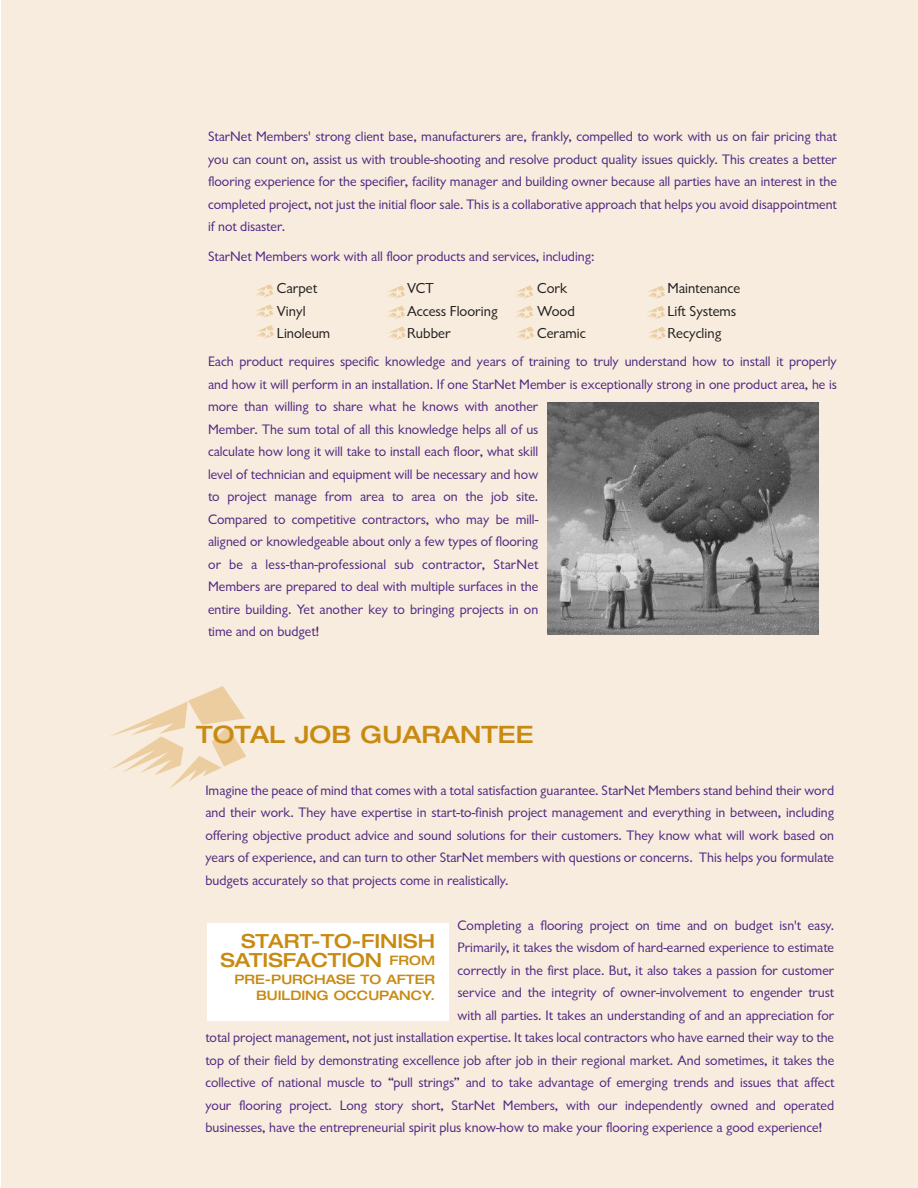
<style>
.page{position:relative;width:918px;height:1188px;background:#fff}
.page>*{position:absolute;margin:0;border:0;box-sizing:border-box;transform-origin:0 0}
.t1{font:500 expanded 24px "Helvetica Neue";color:#c88a11}
.t2{font:500 expanded 19.5px/18.9px "Helvetica Neue";color:#c88a11;text-align:right}
.t3{font:15px/22.5px "Gill Sans Rgl";color:#231f20}
.t4{font:14.25px/22.5px "Gill Sans Rgl";color:#4f2683;text-align:justify}
.t5{font:500 expanded 13.05px/15.6px "Helvetica Neue";color:#c88a11;text-align:right}
.s1{font-size:13.05px}
</style>
<div class="page">
<div style="left:1px;top:0;width:917px;height:1188px;background:#f7ecdd"></div>
<svg style="left:111px;top:686px;width:135px;height:102px"></svg>
<svg style="left:256px;top:284px;width:17px;height:14px"></svg>
<svg style="left:256px;top:304px;width:17px;height:14px"></svg>
<svg style="left:257px;top:325px;width:17px;height:14px"></svg>
<svg style="left:387px;top:285px;width:18px;height:14px"></svg>
<svg style="left:387px;top:306px;width:18px;height:13px"></svg>
<svg style="left:388px;top:326px;width:18px;height:14px"></svg>
<svg style="left:516px;top:285px;width:18px;height:14px"></svg>
<svg style="left:516px;top:306px;width:17px;height:13px"></svg>
<svg style="left:516px;top:326px;width:18px;height:14px"></svg>
<img style="left:547px;top:402px;width:271px;height:232px">
<div style="left:207px;top:923px;width:242px;height:97px;background:#fff"></div>
<svg style="left:647px;top:286px;width:18px;height:13px"></svg>
<svg style="left:647px;top:306px;width:18px;height:14px"></svg>
<svg style="left:648px;top:327px;width:18px;height:13px"></svg>
<p class="t4" style="left:208px;top:127px;width:630px">StarNet Members' strong client base, manufacturers are, frankly, compelled to work with us on fair pricing that you can count on, assist us with trouble-shooting and resolve product quality issues quickly. This creates a better flooring experience for the specifier, facility manager and building owner because all parties have an interest in the completed project, not just the initial floor sale. This is a collaborative approach that helps you avoid disappointment if not disaster.</p>
<p class="t4" style="left:208px;top:247px;width:388px">StarNet Members work with all floor products and services, including:</p>
<p class="t3" style="left:277px;top:278px;width:55px">Carpet<br>Vinyl<br>Linoleum</p>
<p class="t3" style="left:407px;top:278px;width:92px">VCT<br>Access Flooring<br>Rubber</p>
<p class="t3" style="left:537px;top:278px;width:50px">Cork<br>Wood<br>Ceramic</p>
<p class="t3" style="left:667px;top:278px;width:74px">Maintenance<br>Lift Systems<br>Recycling</p>
<p class="t4" style="left:208px;top:352px;width:630px;text-align:left">Each product requires specific knowledge and years of training to truly understand how to install it properly and how it will perform in an installation. If one StarNet Member is exceptionally strong in one product area, he is more than willing to share what he knows with another<br>Member. The sum total of all this knowledge helps all of us<br>calculate how long it will take to install each floor, what skill<br>level of technician and equipment will be necessary and how<br>to project manage from area to area on the job site.<br>Compared to competitive contractors, who may be mill-<br>aligned or knowledgeable about only a few types of flooring<br>or be a less-than-professional sub contractor, StarNet<br>Members are prepared to deal with multiple surfaces in the<br>entire building. Yet another key to bringing projects in on<br>time and on budget!</p>
<h1 class="t1" style="left:196px;top:725px;width:339px">TOTAL JOB GUARANTEE</h1>
<p class="t4" style="left:205px;top:780px;width:630px">Imagine the peace of mind that comes with a total satisfaction guarantee. StarNet Members stand behind their word and their work. They have expertise in start-to-finish project management and everything in between, including offering objective product advice and sound solutions for their customers. They know what will work based on years of experience, and can turn to other StarNet members with questions or concerns. This helps you formulate budgets accurately so that projects come in realistically.</p>
<p class="t4" style="left:458px;top:915px;width:378px">Completing a flooring project on time and on budget isn't easy.</p>
<p class="t4" style="left:458px;top:937px;width:378px">Primarily, it takes the wisdom of hard-earned experience to estimate</p>
<p class="t4" style="left:458px;top:960px;width:378px">correctly in the first place. But, it also takes a passion for customer</p>
<p class="t4" style="left:458px;top:982px;width:378px">service and the integrity of owner-involvement to engender trust</p>
<p class="t4" style="left:458px;top:1005px;width:378px">with all parties. It takes an understanding of and an appreciation for</p>
<p class="t4" style="left:205px;top:1027px;width:630px">total project management, not just installation expertise. It takes local contractors who have earned their way to the</p>
<p class="t4" style="left:205px;top:1050px;width:630px">top of their field by demonstrating excellence job after job in their regional market. And sometimes, it takes the</p>
<p class="t4" style="left:205px;top:1072px;width:630px">collective of national muscle to “pull strings” and to take advantage of emerging trends and issues that affect</p>
<p class="t4" style="left:205px;top:1095px;width:630px">your flooring project. Long story short, StarNet Members, with our independently owned and operated</p>
<p class="t4" style="left:205px;top:1117px;width:619px">businesses, have the entrepreneurial spirit plus know-how to make your flooring experience a good experience!</p>
<h2 class="t2" style="left:220px;top:933px;width:216px">START-TO-FINISH<br>SATISFACTION <span class="s1">FROM</span></h2>
<p class="t5" style="left:234px;top:973px;width:202px">PRE-PURCHASE TO AFTER<br>BUILDING OCCUPANCY.</p>
</div>
